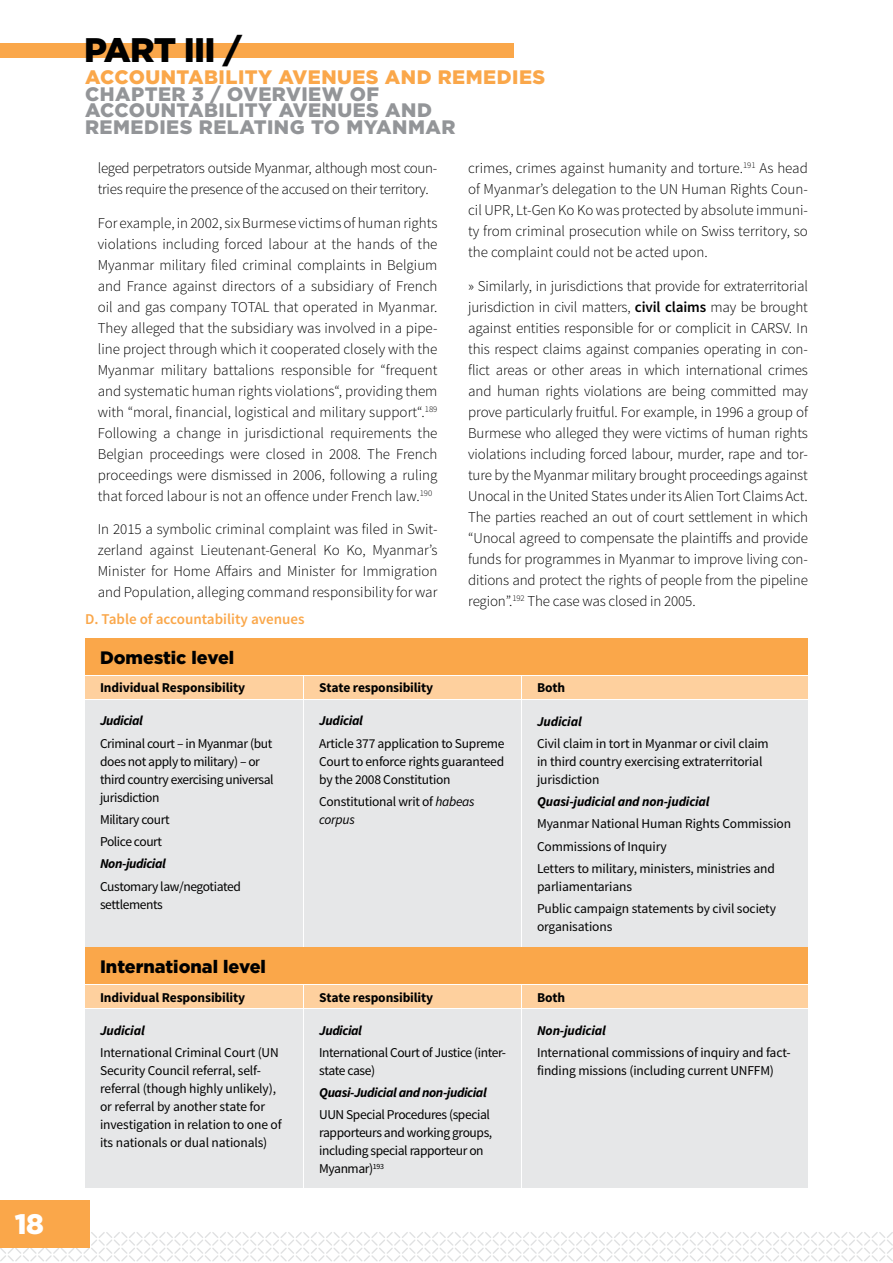
<style>
.page{position:relative;width:893px;height:1263px;background:#fff}
.page>*{position:absolute;margin:0;border:0;box-sizing:border-box;transform-origin:0 0}
.t1{font:900 34.05px "Gotham";letter-spacing:-.025em;color:#000}
.t2{font:900 28.2px "Gotham";color:#fff}
.t3{font:900 19.5px/16.5px "Gotham";letter-spacing:.025em;color:#939598}
.t4{font:900 19.5px "Gotham";letter-spacing:.025em;color:#faa74a}
.t5{font:900 18px "Gotham";color:#000}
.t6{font:300 15px/21px "Source Sans Pro";letter-spacing:-.01em;color:#000;text-align:justify}
.t7{font:600 15px "Source Sans Pro";color:#faa74a}
.t8{font:13.5px/18px "Source Sans Pro";letter-spacing:-.01em;color:#000}
.t9{font:13.5px/18px "Source Sans Pro";letter-spacing:-.03em;color:#000}
.t10{font:italic 700 13.5px "Source Sans Pro";letter-spacing:-.02em;color:#000}
.t11{font:700 13.5px "Source Sans Pro";letter-spacing:-.01em;color:#000}
.s1{font-weight:600}
.s2{font-style:italic}
</style>
<div class="page">
<svg style="left:0;top:1232px;width:893px;height:30px"></svg>
<div style="left:0;top:43px;width:513px;height:15px;background:#faa74a"></div>
<div style="left:0;top:1200px;width:90px;height:48px;background:#faa74a"></div>
<div style="left:85px;top:700px;width:218px;height:246px;background:#e6e7e8"></div>
<div style="left:304px;top:700px;width:216px;height:246px;background:#e6e7e8"></div>
<div style="left:522px;top:700px;width:286px;height:246px;background:#e6e7e8"></div>
<div style="left:85px;top:676px;width:218px;height:23px;background:#fed09e"></div>
<div style="left:304px;top:676px;width:216px;height:23px;background:#fed09e"></div>
<div style="left:522px;top:676px;width:286px;height:23px;background:#fed09e"></div>
<div style="left:85px;top:639px;width:723px;height:36px;background:#faa74a"></div>
<div style="left:85px;top:1009px;width:218px;height:179px;background:#e6e7e8"></div>
<div style="left:304px;top:1009px;width:216px;height:179px;background:#e6e7e8"></div>
<div style="left:522px;top:1009px;width:286px;height:179px;background:#e6e7e8"></div>
<div style="left:85px;top:985px;width:218px;height:23px;background:#fed09e"></div>
<div style="left:304px;top:985px;width:216px;height:23px;background:#fed09e"></div>
<div style="left:522px;top:985px;width:286px;height:23px;background:#fed09e"></div>
<div style="left:85px;top:948px;width:723px;height:36px;background:#faa74a"></div>
<h2 class="t2" style="left:15px;top:1204px;width:30px">18</h2>
<h1 class="t1" style="left:84px;top:27px;width:159px">PART III /</h1>
<h3 class="t4" style="left:85px;top:64px;width:462px">ACCOUNTABILITY AVENUES AND REMEDIES</h3>
<h3 class="t3" style="left:85px;top:85px;width:372px">CHAPTER 3 / OVERVIEW OF<br>ACCOUNTABILITY AVENUES AND<br>REMEDIES RELATING TO MYANMAR</h3>
<p class="t6" style="left:98px;top:157px;width:341px">leged perpetrators outside Myanmar, although most coun&shy;tries require the presence of the accused on their territory.</p>
<p class="t6" style="left:98px;top:212px;width:341px">For example, in 2002, six Burmese victims of human rights violations including forced labour at the hands of the Myanmar military filed criminal complaints in Belgium and France against directors of a subsidiary of French oil and gas company TOTAL that operated in Myanmar.<br>They alleged that the subsidiary was involved in a pipe&shy;line project through which it cooperated closely with the Myanmar military battalions responsible for “frequent and systematic human rights violations“, providing them with “moral, financial, logistical and military support“.<sup>189<br></sup>Following a change in jurisdictional requirements the Belgian proceedings were closed in 2008. The French proceedings were dismissed in 2006, following a ruling that forced labour is not an offence under French law.<sup>190</sup></p>
<p class="t6" style="left:98px;top:519px;width:341px">In 2015 a symbolic criminal complaint was filed in Swit&shy;zerland against Lieutenant-General Ko Ko, Myanmar’s Minister for Home Affairs and Minister for Immigration and Population, alleging command responsibility for war</p>
<p class="t7" style="left:85px;top:609px;width:221px">D. Table of accountability avenues</p>
<p class="t5" style="left:100px;top:645px;width:136px">Domestic level</p>
<p class="t6" style="left:468px;top:157px;width:341px">crimes, crimes against humanity and torture.<sup>191</sup> As head of Myanmar’s delegation to the UN Human Rights Coun&shy;cil UPR, Lt-Gen Ko Ko was protected by absolute immuni&shy;ty from criminal prosecution while on Swiss territory, so the complaint could not be acted upon.</p>
<p class="t6" style="left:468px;top:275px;width:341px">» Similarly, in jurisdictions that provide for extraterritorial jurisdiction in civil matters, <span class="s1">civil claims</span> may be brought against entities responsible for or complicit in CARSV. In this respect claims against companies operating in con&shy;flict areas or other areas in which international crimes and human rights violations are being committed may prove particularly fruitful. For example, in 1996 a group of Burmese who alleged they were victims of human rights violations including forced labour, murder, rape and tor&shy;ture by the Myanmar military brought proceedings against Unocal in the United States under its Alien Tort Claims Act.<br>The parties reached an out of court settlement in which “Unocal agreed to compensate the plaintiffs and provide funds for programmes in Myanmar to improve living con&shy;ditions and protect the rights of people from the pipeline region”.<sup>192</sup> The case was closed in 2005.</p>
<p class="t11" style="left:100px;top:679px;width:147px">Individual Responsibility</p>
<p class="t10" style="left:100px;top:712px;width:44px">Judicial</p>
<p class="t9" style="left:100px;top:734px;width:175px">Criminal court – in Myanmar (but does not apply to military) – or third country exercising universal jurisdiction</p>
<p class="t9" style="left:100px;top:808px;width:71px;line-height:22.2px">Military court<br>Police court</p>
<p class="t10" style="left:100px;top:855px;width:67px">Non-judicial</p>
<p class="t9" style="left:100px;top:877px;width:142px">Customary law/negotiated settlements</p>
<p class="t5" style="left:100px;top:954px;width:167px">International level</p>
<p class="t11" style="left:319px;top:679px;width:116px">State responsibility</p>
<p class="t11" style="left:537px;top:679px;width:30px">Both</p>
<p class="t10" style="left:319px;top:712px;width:45px">Judicial</p>
<p class="t8" style="left:319px;top:734px;width:187px;text-align:justify">Article 377 application to Supreme Court to enforce rights guaranteed by the 2008 Constitution</p>
<p class="t8" style="left:319px;top:792px;width:157px">Constitutional writ of <span class="s2">habeas corpus</span></p>
<p class="t10" style="left:537px;top:712px;width:46px">Judicial</p>
<p class="t8" style="left:537px;top:734px;width:233px">Civil claim in tort in Myanmar or civil claim in third country exercising extraterritorial jurisdiction</p>
<p class="t10" style="left:537px;top:793px;width:174px">Quasi-judicial and non-judicial</p>
<p class="t8" style="left:537px;top:813px;width:256px;line-height:22.2px">Myanmar National Human Rights Commission<br>Commissions of Inquiry<br>Letters to military, ministers, ministries and</p>
<p class="t8" style="left:537px;top:875px;width:240px;line-height:22.2px">parliamentarians<br>Public campaign statements by civil society</p>
<p class="t8" style="left:537px;top:918px;width:77px">organisations</p>
<p class="t11" style="left:100px;top:988px;width:147px">Individual Responsibility</p>
<p class="t11" style="left:319px;top:988px;width:116px">State responsibility</p>
<p class="t11" style="left:537px;top:988px;width:30px">Both</p>
<p class="t10" style="left:100px;top:1021px;width:46px">Judicial</p>
<p class="t8" style="left:100px;top:1043px;width:183px">International Criminal Court (UN Security Council referral, self&shy;referral (though highly unlikely), or referral by another state for investigation in relation to one of its nationals or dual nationals)</p>
<p class="t10" style="left:319px;top:1021px;width:44px">Judicial</p>
<p class="t9" style="left:319px;top:1043px;width:188px">International Court of Justice (inter&shy;state case)</p>
<p class="t10" style="left:319px;top:1084px;width:169px">Quasi-Judicial and non-judicial</p>
<p class="t9" style="left:319px;top:1106px;width:175px">UUN Special Procedures (special rapporteurs and working groups, including special rapporteur on<br>Myanmar)<sup>193</sup></p>
<p class="t10" style="left:537px;top:1021px;width:70px">Non-judicial</p>
<p class="t8" style="left:537px;top:1043px;width:255px">International commissions of inquiry and fact&shy;finding missions (including current UNFFM)</p>
</div>
